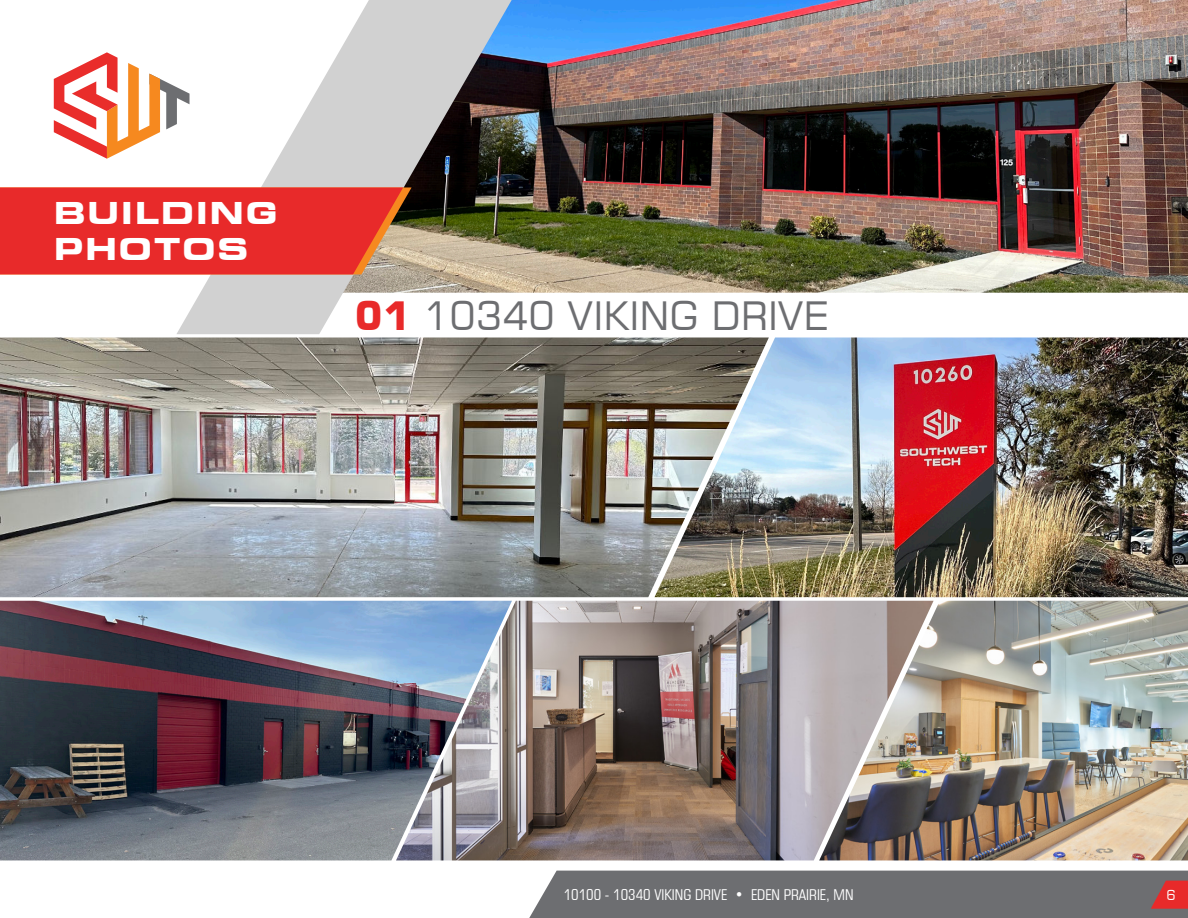
<style>
.page{position:relative;width:1188px;height:918px;background:#fff}
.page>*{position:absolute;margin:0;border:0;box-sizing:border-box;transform-origin:0 0}
.t1{font:39px "Square 721 BT";color:#6d6e71}
.t2{font:700 expanded 30px/36px "Square 721 BT";letter-spacing:.07em;color:#fff}
.t3{font:condensed 15px "Square 721 BT";color:#fff}
.t4{font:13.5px "Square 721 BT";color:#fff}
.s1{font-weight:700;color:#e82a2a}
</style>
<div class="page">
<img style="left:0;top:601px;width:396px;height:259px">
<img style="left:0;top:338px;width:654px;height:259px">
<img style="left:654px;top:338px;width:534px;height:259px">
<img style="left:934px;top:601px;width:254px;height:259px">
<img style="left:540px;top:0;width:648px;height:293px">
<img style="left:396px;top:601px;width:538px;height:259px">
<svg style="left:176px;top:0;width:364px;height:334px"></svg>
<svg style="left:0;top:187px;width:412px;height:87px;background:#e4332f"></svg>
<svg style="left:54px;top:52px;width:136px;height:107px"></svg>
<div style="left:529px;top:871px;width:659px;height:47px;background:#6d6e71"></div>
<h2 class="t2" style="left:54px;top:198px;width:225px">BUILDING<br>PHOTOS</h2>
<h1 class="t1" style="left:355px;top:301px;width:475px"><span class="s1">01</span> 10340 VIKING DRIVE</h1>
<p class="t3" style="left:564px;top:889px;width:291px">10100 - 10340 VIKING DRIVE • EDEN PRAIRIE, MN</p>
<p class="t4" style="left:1167px;top:889px;width:11px">6</p>
</div>
